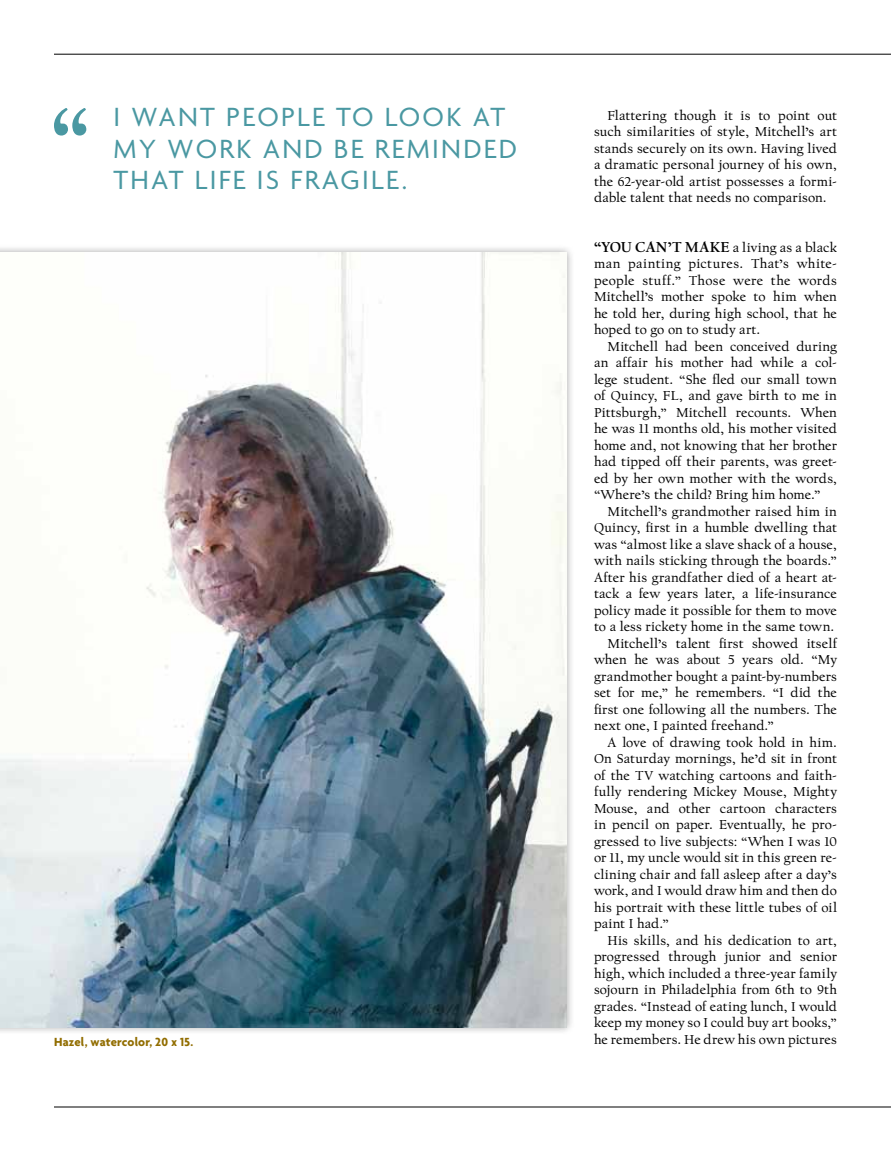
<style>
.page{position:relative;width:891px;height:1161px;background:#fff}
.page>*{position:absolute;margin:0;border:0;box-sizing:border-box;transform-origin:0 0}
.t1{font:28.5px/31.5px "Agenda";letter-spacing:.08em;color:#4a98a2}
.t2{font:13.5px/16.5px "Californian FB Text";letter-spacing:.01em;color:#000;text-align:justify}
.t3{font:700 12.75px "Agenda";letter-spacing:.015em;color:#916d00}
.s1{font-weight:700;font-size:15px}
</style>
<div class="page">
<div style="left:0;top:244px;width:575px;height:792px;background:#000;opacity:.35"></div>
<img style="left:0;top:252px;width:567px;height:775px">
<svg style="left:54px;top:108px;width:32px;height:28px"></svg>
<hr style="left:54px;top:54px;width:837px;height:1px;background:#000">
<hr style="left:54px;top:1107px;width:837px;height:1px;background:#000">
<h1 class="t1" style="left:113px;top:101px;width:402px">I WANT PEOPLE TO LOOK AT<br>MY WORK AND BE REMINDED<br>THAT LIFE IS FRAGILE.</h1>
<p class="t2" style="left:594px;top:108px;width:245px;text-indent:14px">Flattering though it is to point out such similarities of style, Mitchell’s art stands securely on its own. Having lived a dramatic personal journey of his own, the 62-year-old artist possesses a formi&shy;dable talent that needs no comparison.</p>
<p class="t2" style="left:594px;top:240px;width:245px"><span class="s1">“YOU CAN’T MAKE</span> a living as a black man painting pictures. That’s white&shy;people stuff.” Those were the words Mitchell’s mother spoke to him when he told her, during high school, that he hoped to go on to study art.</p>
<p class="t2" style="left:594px;top:339px;width:245px;text-indent:14px">Mitchell had been conceived during an affair his mother had while a col&shy;lege student. “She fled our small town of Quincy, FL, and gave birth to me in Pittsburgh,” Mitchell recounts. When he was 11 months old, his mother visited home and, not knowing that her brother had tipped off their parents, was greet&shy;ed by her own mother with the words, “Where’s the child? Bring him home.”</p>
<p class="t2" style="left:608px;top:504px;width:231px">Mitchell’s grandmother raised him in</p>
<p class="t2" style="left:594px;top:520px;width:245px">Quincy, first in a humble dwelling that</p>
<p class="t2" style="left:594px;top:537px;width:245px">was “almost like a slave shack of a house,</p>
<p class="t2" style="left:594px;top:553px;width:244px">with nails sticking through the boards.”</p>
<p class="t2" style="left:594px;top:570px;width:245px">After his grandfather died of a heart at-</p>
<p class="t2" style="left:594px;top:586px;width:245px">tack a few years later, a life-insurance</p>
<p class="t2" style="left:594px;top:603px;width:245px">policy made it possible for them to move</p>
<p class="t2" style="left:594px;top:619px;width:242px">to a less rickety home in the same town.</p>
<p class="t2" style="left:608px;top:636px;width:231px">Mitchell’s talent first showed itself</p>
<p class="t2" style="left:594px;top:652px;width:245px">when he was about 5 years old. “My</p>
<p class="t2" style="left:594px;top:669px;width:245px">grandmother bought a paint-by-numbers</p>
<p class="t2" style="left:594px;top:685px;width:244px">set for me,” he remembers. “I did the</p>
<p class="t2" style="left:594px;top:702px;width:245px">first one following all the numbers. The</p>
<p class="t2" style="left:594px;top:718px;width:182px">next one, I painted freehand.”</p>
<p class="t2" style="left:608px;top:735px;width:231px">A love of drawing took hold in him.</p>
<p class="t2" style="left:594px;top:751px;width:244px">On Saturday mornings, he’d sit in front</p>
<p class="t2" style="left:594px;top:768px;width:245px">of the TV watching cartoons and faith-</p>
<p class="t2" style="left:594px;top:784px;width:244px">fully rendering Mickey Mouse, Mighty</p>
<p class="t2" style="left:594px;top:800px;width:245px">Mouse, and other cartoon characters</p>
<p class="t2" style="left:594px;top:817px;width:245px">in pencil on paper. Eventually, he pro-</p>
<p class="t2" style="left:594px;top:833px;width:244px">gressed to live subjects: “When I was 10</p>
<p class="t2" style="left:594px;top:850px;width:245px">or 11, my uncle would sit in this green re-</p>
<p class="t2" style="left:594px;top:866px;width:244px">clining chair and fall asleep after a day’s</p>
<p class="t2" style="left:594px;top:883px;width:244px">work, and I would draw him and then do</p>
<p class="t2" style="left:594px;top:899px;width:245px">his portrait with these little tubes of oil</p>
<p class="t2" style="left:594px;top:916px;width:76px">paint I had.”</p>
<p class="t2" style="left:608px;top:932px;width:231px">His skills, and his dedication to art,</p>
<p class="t2" style="left:594px;top:949px;width:244px">progressed through junior and senior</p>
<p class="t2" style="left:594px;top:965px;width:245px">high, which included a three-year family</p>
<p class="t2" style="left:594px;top:982px;width:245px">sojourn in Philadelphia from 6th to 9th</p>
<p class="t2" style="left:594px;top:998px;width:245px">grades. “Instead of eating lunch, I would</p>
<p class="t2" style="left:594px;top:1015px;width:245px">keep my money so I could buy art books,”</p>
<p class="t2" style="left:594px;top:1031px;width:244px">he remembers. He drew his own pictures</p>
<p class="t3" style="left:54px;top:1034px;width:141px">Hazel, watercolor, 20 x 15.</p>
</div>
